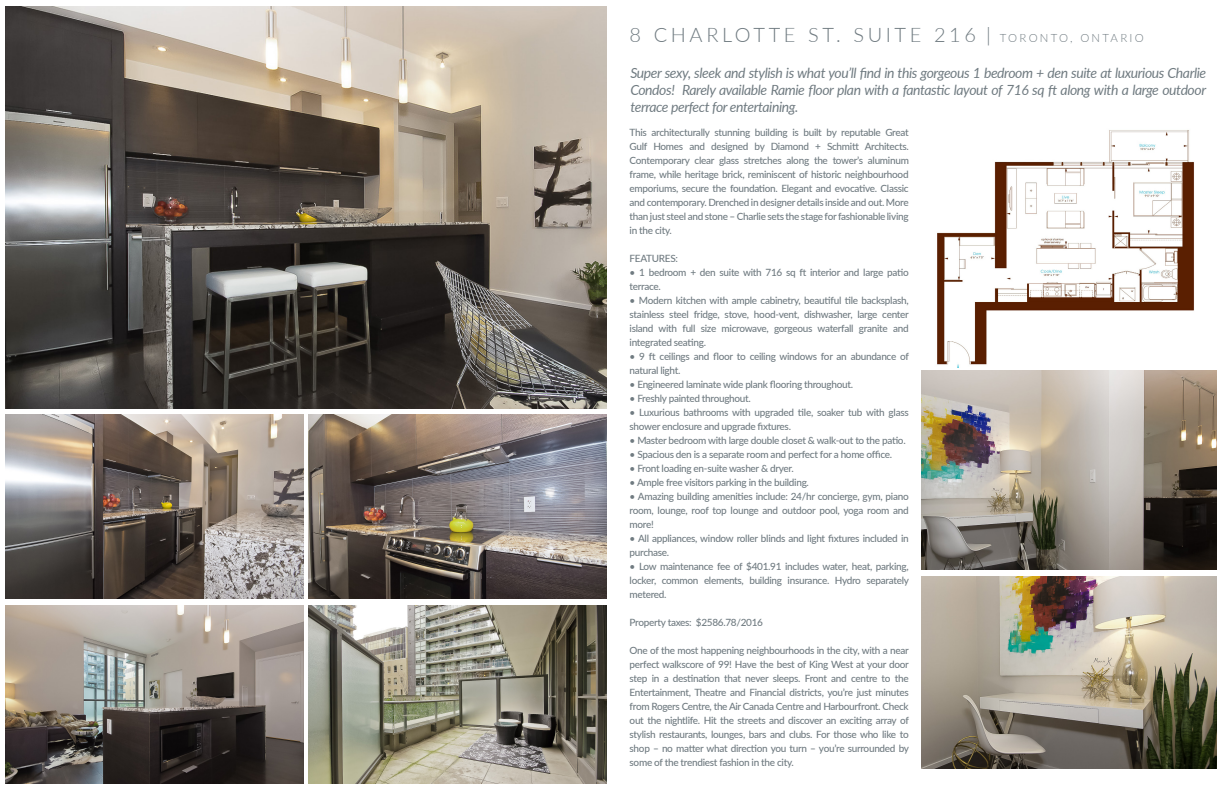
<style>
.page{position:relative;width:1224px;height:792px;background:#fff}
.page>*{position:absolute;margin:0;border:0;box-sizing:border-box;transform-origin:0 0}
.t1{font:300 20px "Lato";letter-spacing:.18em;color:#707b81}
.t2{font:italic 14px/17px "Lato";letter-spacing:-.03em;color:#707b81;text-align:justify}
.t3{font:500 10px/14px "Lato";letter-spacing:-.03em;color:#707b81;text-align:justify}
.s1{font-size:11.4px}
</style>
<div class="page">
<img style="left:6px;top:6px;width:600px;height:402px">
<img style="left:6px;top:414px;width:297px;height:184px">
<img style="left:6px;top:606px;width:297px;height:178px">
<img style="left:309px;top:414px;width:297px;height:184px">
<img style="left:309px;top:606px;width:297px;height:178px">
<img style="left:921px;top:370px;width:296px;height:199px">
<img style="left:921px;top:577px;width:296px;height:191px">
<img style="left:937px;top:130px;width:257px;height:237px">
<h1 class="t1" style="left:630px;top:22px;width:516px">8 CHARLOTTE ST. SUITE 216 | <span class="s1">TORONTO, ONTARIO</span></h1>
<p class="t2" style="left:630px;top:64px;width:577px">Super sexy, sleek and stylish is what you’ll find in this gorgeous 1 bedroom + den suite at luxurious Charlie Condos! Rarely available Ramie floor plan with a fantastic layout of 716 sq ft along with a large outdoor terrace perfect for entertaining.</p>
<p class="t3" style="left:630px;top:126px;width:281px">This architecturally stunning building is built by reputable Great Gulf Homes and designed by Diamond + Schmitt Architects.<br>Contemporary clear glass stretches along the tower’s aluminum frame, while heritage brick, reminiscent of historic neighbourhood emporiums, secure the foundation. Elegant and evocative. Classic and contemporary. Drenched in designer details inside and out. More than just steel and stone – Charlie sets the stage for fashionable living in the city.</p>
<p class="t3" style="left:630px;top:252px;width:50px">FEATURES:</p>
<p class="t3" style="left:630px;top:266px;width:281px">• 1 bedroom + den suite with 716 sq ft interior and large patio terrace.</p>
<p class="t3" style="left:630px;top:294px;width:281px">• Modern kitchen with ample cabinetry, beautiful tile backsplash, stainless steel fridge, stove, hood-vent, dishwasher, large center island with full size microwave, gorgeous waterfall granite and integrated seating.</p>
<p class="t3" style="left:630px;top:350px;width:281px">• 9 ft ceilings and floor to ceiling windows for an abundance of natural light.</p>
<p class="t3" style="left:630px;top:378px;width:225px">• Engineered laminate wide plank flooring throughout.</p>
<p class="t3" style="left:630px;top:392px;width:123px">• Freshly painted throughout.</p>
<p class="t3" style="left:630px;top:406px;width:281px">• Luxurious bathrooms with upgraded tile, soaker tub with glass shower enclosure and upgrade fixtures.</p>
<p class="t3" style="left:630px;top:434px;width:278px">• Master bedroom with large double closet &amp; walk-out to the patio.</p>
<p class="t3" style="left:630px;top:448px;width:264px">• Spacious den is a separate room and perfect for a home office.</p>
<p class="t3" style="left:630px;top:462px;width:166px">• Front loading en-suite washer &amp; dryer.</p>
<p class="t3" style="left:630px;top:476px;width:181px">• Ample free visitors parking in the building.</p>
<p class="t3" style="left:630px;top:490px;width:281px">• Amazing building amenities include: 24/hr concierge, gym, piano room, lounge, roof top lounge and outdoor pool, yoga room and more!</p>
<p class="t3" style="left:630px;top:532px;width:281px">• All appliances, window roller blinds and light fixtures included in purchase.</p>
<p class="t3" style="left:630px;top:560px;width:281px">• Low maintenance fee of $401.91 includes water, heat, parking, locker, common elements, building insurance. Hydro separately metered.</p>
<p class="t3" style="left:630px;top:616px;width:135px">Property taxes: $2586.78/2016</p>
<p class="t3" style="left:630px;top:644px;width:281px">One of the most happening neighbourhoods in the city, with a near perfect walkscore of 99! Have the best of King West at your door step in a destination that never sleeps. Front and centre to the Entertainment, Theatre and Financial districts, you’re just minutes from Rogers Centre, the Air Canada Centre and Harbourfront. Check out the nightlife. Hit the streets and discover an exciting array of stylish restaurants, lounges, bars and clubs. For those who like to shop – no matter what direction you turn – you’re surrounded by some of the trendiest fashion in the city.</p>
</div>
